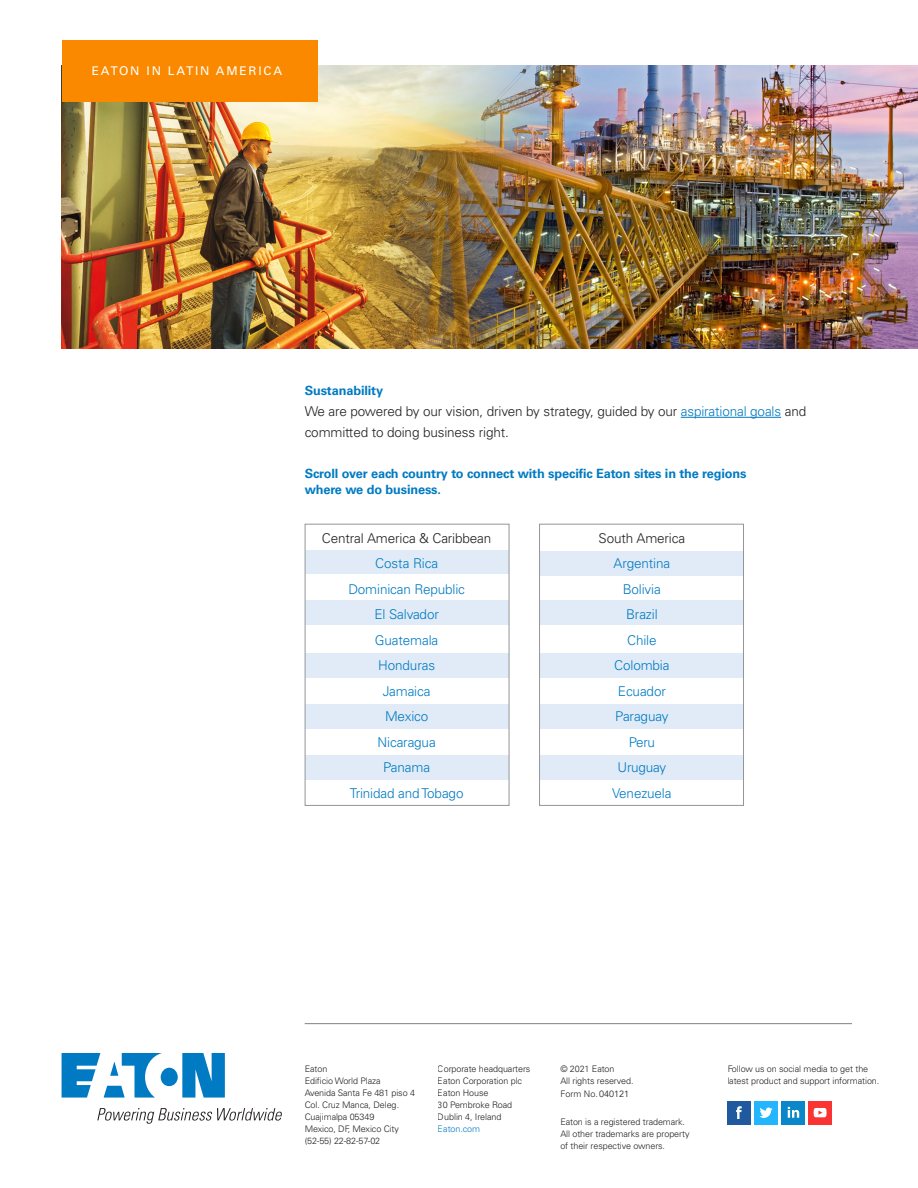
<style>
.page{position:relative;width:918px;height:1188px;background:#fff}
.page>*{position:absolute;margin:0;border:0;box-sizing:border-box;transform-origin:0 0}
.t1{font:300 13.5px "Univers LT Std";letter-spacing:-.01em;color:#007ac2}
.t2{font:300 13.5px/21px "Univers LT Std";letter-spacing:-.01em;color:#231f20}
.t3{font:700 12.75px/16.5px "Univers LT Std";letter-spacing:-.01em;color:#007ac2}
.t4{font:12px "Univers LT Std";letter-spacing:.15em;color:#fff}
.t5{font:300 9px/12px "Univers LT Std";letter-spacing:-.01em;color:#231f20}
.t6{font:300 9px "Univers LT Std";letter-spacing:-.01em;color:#007ac2}
.s1{color:#007ac2}
.s2{font-family:"Avenir";font-weight:400}
</style>
<div class="page">
<img style="left:62px;top:66px;width:856px;height:283px">
<hr style="left:681px;top:417px;width:100px;height:1px;background:#007ac2">
<hr style="left:305px;top:1023px;width:547px;height:1px;background:#808285">
<svg style="left:62px;top:1053px;width:163px;height:45px"></svg>
<svg style="left:97px;top:1108px;width:185px;height:16px"></svg>
<div style="left:727px;top:1101px;width:23px;height:23px;background:#21599e"></div>
<svg style="left:736px;top:1106px;width:6px;height:13px"></svg>
<div style="left:754px;top:1101px;width:23px;height:23px;background:#24b5ff"></div>
<svg style="left:759px;top:1108px;width:14px;height:10px"></svg>
<div style="left:782px;top:1101px;width:23px;height:23px;background:#0a87c9"></div>
<svg style="left:788px;top:1107px;width:11px;height:11px"></svg>
<div style="left:809px;top:1101px;width:23px;height:23px;background:#fa3333"></div>
<svg style="left:814px;top:1108px;width:13px;height:9px"></svg>
<div style="left:62px;top:40px;width:256px;height:62px;background:#fa8900"></div>
<div style="left:305px;top:551px;width:204px;height:23px;background:#e1ebf7"></div>
<div style="left:305px;top:601px;width:204px;height:24px;background:#e1ebf7"></div>
<div style="left:305px;top:653px;width:204px;height:25px;background:#e1ebf7"></div>
<div style="left:305px;top:705px;width:204px;height:24px;background:#e1ebf7"></div>
<div style="left:305px;top:756px;width:204px;height:24px;background:#e1ebf7"></div>
<div style="left:540px;top:756px;width:204px;height:24px;background:#e1ebf7"></div>
<div style="left:540px;top:705px;width:204px;height:24px;background:#e1ebf7"></div>
<div style="left:540px;top:653px;width:204px;height:25px;background:#e1ebf7"></div>
<div style="left:540px;top:601px;width:204px;height:24px;background:#e1ebf7"></div>
<div style="left:540px;top:551px;width:204px;height:24px;background:#e1ebf7"></div>
<div style="left:305px;top:524px;width:204px;height:282px;border:1px solid #939598"></div>
<div style="left:539px;top:524px;width:205px;height:282px;border:1px solid #939598"></div>
<p class="t4" style="left:92px;top:64px;width:192px">EATON IN LATIN AMERICA</p>
<p class="t3" style="left:305px;top:382px;width:80px">Sustanability</p>
<p class="t2" style="left:305px;top:401px;width:503px">We are powered by our vision, driven by strategy, guided by our <span class="s1">aspirational goals</span> and committed to doing business right.</p>
<p class="t3" style="left:305px;top:465px;width:443px">Scroll over each country to connect with specific Eaton sites in the regions where we do business.</p>
<p class="t2" style="left:322px;top:527px;width:171px">Central America &amp; Caribbean</p>
<p class="t1" style="left:375px;top:555px;width:64px">Costa Rica</p>
<p class="t1" style="left:348px;top:581px;width:118px">Dominican Republic</p>
<p class="t1" style="left:375px;top:606px;width:66px">El Salvador</p>
<p class="t1" style="left:375px;top:632px;width:65px">Guatemala</p>
<p class="t1" style="left:378px;top:657px;width:58px">Honduras</p>
<p class="t1" style="left:383px;top:683px;width:49px">Jamaica</p>
<p class="t1" style="left:385px;top:708px;width:45px">Mexico</p>
<p class="t1" style="left:378px;top:734px;width:60px">Nicaragua</p>
<p class="t1" style="left:383px;top:759px;width:48px">Panama</p>
<p class="t1" style="left:350px;top:785px;width:115px">Trinidad and Tobago</p>
<p class="t2" style="left:599px;top:527px;width:88px">South America</p>
<p class="t1" style="left:614px;top:555px;width:58px">Argentina</p>
<p class="t1" style="left:623px;top:581px;width:39px">Bolivia</p>
<p class="t1" style="left:626px;top:606px;width:33px">Brazil</p>
<p class="t1" style="left:627px;top:632px;width:31px">Chile</p>
<p class="t1" style="left:614px;top:657px;width:57px">Colombia</p>
<p class="t1" style="left:618px;top:683px;width:49px">Ecuador</p>
<p class="t1" style="left:615px;top:708px;width:55px">Paraguay</p>
<p class="t1" style="left:629px;top:734px;width:28px">Peru</p>
<p class="t1" style="left:617px;top:759px;width:50px">Uruguay</p>
<p class="t1" style="left:612px;top:785px;width:61px">Venezuela</p>
<p class="t5" style="left:305px;top:1063px;width:112px">Eaton<br>Edificio World Plaza<br>Avenida Santa Fe 481 piso 4<br>Col. Cruz Manca, Deleg.<br>Cuajimalpa 05349<br>Mexico, DF, Mexico City (52-55) 22-82-57-02</p>
<p class="t5" style="left:438px;top:1063px;width:94px">Corporate headquarters<br>Eaton Corporation plc<br>Eaton House<br>30 Pembroke Road<br>Dublin 4, Ireland</p>
<p class="t6" style="left:438px;top:1124px;width:44px">Eaton.com</p>
<p class="t5" style="left:560px;top:1063px;width:75px">© 2021 Eaton<br>All rights reserved.<br>Form No. <span class="s2">040121</span></p>
<p class="t5" style="left:560px;top:1115px;width:131px">Eaton is a registered trademark.<br>All other trademarks are property of their respective owners.</p>
<p class="t5" style="left:727px;top:1063px;width:153px">Follow us on social media to get the latest product and support information.</p>
</div>
